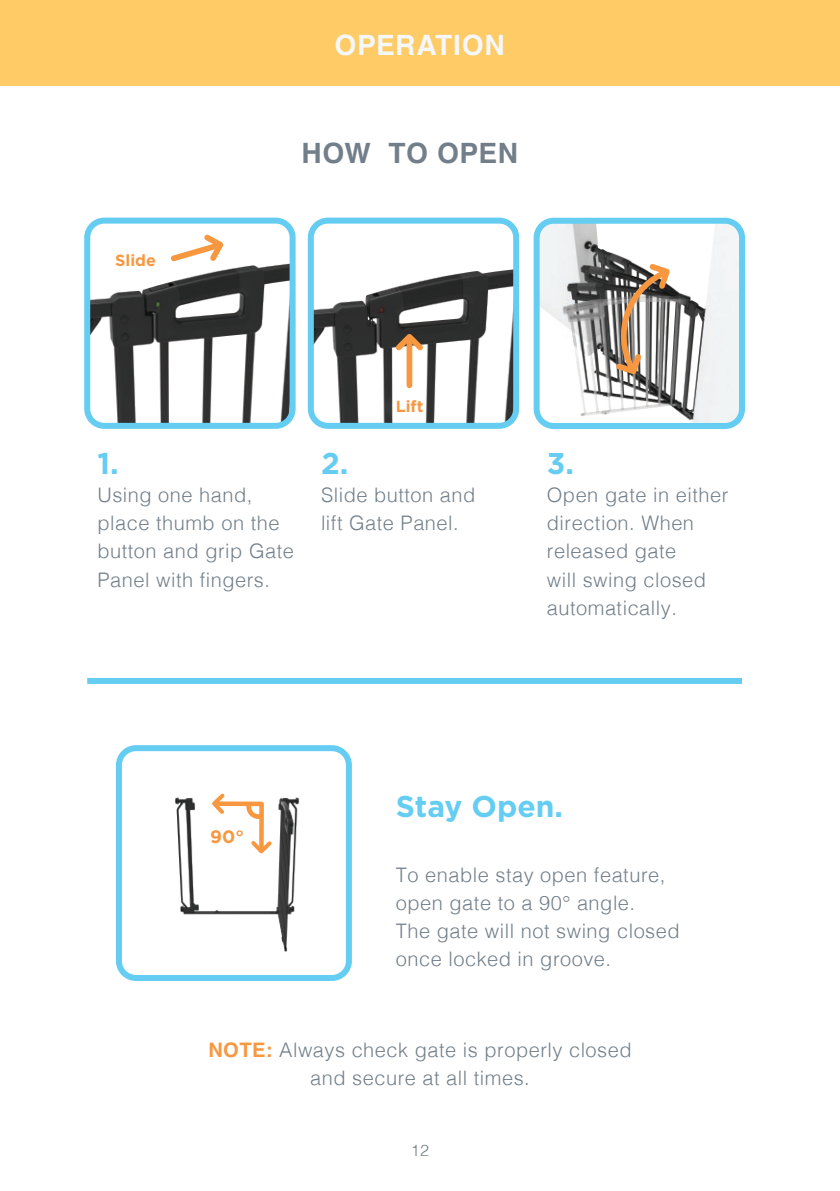
<style>
.page{position:relative;width:840px;height:1191px;background:#fff}
.page>*{position:absolute;margin:0;border:0;box-sizing:border-box;transform-origin:0 0}
.t1{font:700 30px "Gotham";color:#65cdf2}
.t2{font:700 28px "Helvetica";letter-spacing:.025em;color:#f5f7f9}
.t3{font:700 28px "Helvetica";letter-spacing:.02em;color:#727f8a}
.t4{font:300 20px/28px "Helvetica";letter-spacing:.025em;color:#727f8a}
.t5{font:700 18px "Gotham";color:#f79841}
.t6{font:700 16px "Gotham";color:#f79841}
.t7{font:300 16px "Helvetica";color:#727f8a}
.s1{font-weight:700;color:#f79841}
</style>
<div class="page">
<img style="left:91px;top:225px;width:197px;height:197px">
<img style="left:540px;top:224px;width:201px;height:198px">
<img style="left:123px;top:752px;width:222px;height:222px">
<div style="left:0;top:0;width:839px;height:86px;background:#fecb66"></div>
<div style="left:84px;top:218px;width:211px;height:211px;border:6px solid #65cdf2;border-radius:17px"></div>
<div style="left:533px;top:218px;width:211px;height:211px;border:6px solid #65cdf2;border-radius:17px"></div>
<div style="left:116px;top:745px;width:236px;height:236px;border:6px solid #65cdf2;border-radius:17px"></div>
<svg style="left:208px;top:790px;width:67px;height:67px"></svg>
<svg style="left:611px;top:259px;width:62px;height:119px"></svg>
<svg style="left:166px;top:230px;width:62px;height:36px"></svg>
<img style="left:314px;top:225px;width:198px;height:197px">
<div style="left:307px;top:218px;width:212px;height:211px;border:6px solid #65cdf2;border-radius:17px"></div>
<div style="left:406px;top:343px;width:6px;height:42px;background:#f79841"></div>
<svg style="left:390px;top:329px;width:38px;height:26px"></svg>
<img style="left:372px;top:381px;width:63px;height:48px">
<div style="left:87px;top:678px;width:654px;height:6px;background:#65cdf2"></div>
<h2 class="t2" style="left:334px;top:28px;width:171px">OPERATION</h2>
<p class="t6" style="left:115px;top:251px;width:42px">Slide</p>
<h2 class="t3" style="left:301px;top:136px;width:218px">HOW TO OPEN</h2>
<h1 class="t1" style="left:97px;top:446px;width:23px">1.</h1>
<p class="t4" style="left:97px;top:480px;width:198px">Using one hand, place thumb on the button and grip Gate<br>Panel with fingers.</p>
<p class="t6" style="left:395px;top:397px;width:29px">Lift</p>
<h1 class="t1" style="left:321px;top:446px;width:29px">2.</h1>
<p class="t4" style="left:321px;top:480px;width:156px">Slide button and lift Gate Panel.</p>
<h1 class="t1" style="left:546px;top:446px;width:29px">3.</h1>
<p class="t4" style="left:546px;top:480px;width:183px">Open gate in either direction. When released gate<br>will swing closed automatically.</p>
<p class="t5" style="left:210px;top:826px;width:35px">90°</p>
<h1 class="t1" style="left:395px;top:788px;width:169px">Stay Open.</h1>
<p class="t4" style="left:395px;top:860px;width:285px">To enable stay open feature, open gate to a 90° angle.<br>The gate will not swing closed once locked in groove.</p>
<p class="t4" style="left:208px;top:1034px;width:424px;text-align:center"><span class="s1">NOTE:</span> Always check gate is properly closed and secure at all times.</p>
<p class="t7" style="left:410px;top:1136px;width:20px">12</p>
</div>
